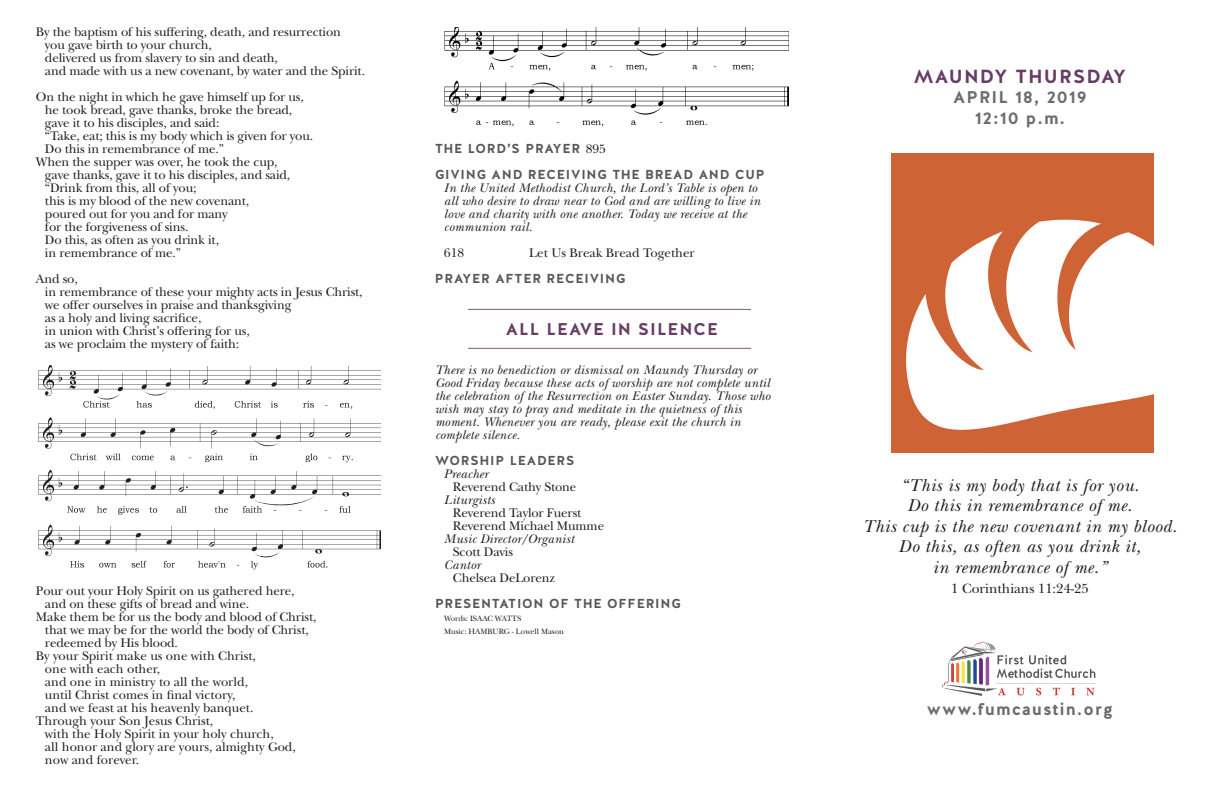
<style>
.page{position:relative;width:1224px;height:792px;background:#fff}
.page>*{position:absolute;margin:0;border:0;box-sizing:border-box;transform-origin:0 0}
.t1{font:700 19px "Halis R";letter-spacing:.06em;color:#663d65}
.t2{font:italic 18px/20.4px "New Baskerville Std";letter-spacing:.03em;color:#231f20;text-align:center}
.t3{font:700 17px/20.4px "Halis R";letter-spacing:.06em;color:#6c6d70;text-align:center}
.t4{font:700 17px "Halis R";letter-spacing:.06em;color:#663d65}
.t5{font:14px "New Baskerville Std";color:#231f20}
.t6{font:13px/13px "New Baskerville Std";letter-spacing:-.01em;color:#231f20}
.t7{font:italic 13px/13px "New Baskerville Std";letter-spacing:.02em;color:#231f20}
.t8{font:700 13px/26px "Halis R";letter-spacing:.06em;color:#57585a}
.t9{font:8px/13px "New Baskerville Std";color:#231f20}
.s1{font-family:"New Baskerville Std";font-weight:400;color:#231f20}
</style>
<div class="page">
<img style="left:38px;top:365px;width:343px;height:204px">
<img style="left:444px;top:27px;width:345px;height:100px">
<hr style="left:468px;top:309px;width:283px;height:1px;background:#7f5c79">
<hr style="left:468px;top:348px;width:283px;height:1px;background:#7f5c79">
<img style="left:891px;top:153px;width:262px;height:299px">
<img style="left:943px;top:642px;width:153px;height:54px">
<p class="t6" style="left:45px;top:25px;width:322px;text-indent:-9px">By the baptism of his suffering, death, and resurrection<br>you gave birth to your church,<br>delivered us from slavery to sin and death,<br>and made with us a new covenant, by water and the Spirit.</p>
<p class="t6" style="left:36px;top:90px;width:269px">On the night in which he gave himself up for us,</p>
<p class="t6" style="left:45px;top:103px;width:249px">he took bread, gave thanks, broke the bread,</p>
<p class="t6" style="left:45px;top:116px;width:176px">gave it to his disciples, and said:</p>
<p class="t6" style="left:45px;top:129px;width:270px">“Take, eat; this is my body which is given for you.</p>
<p class="t6" style="left:45px;top:142px;width:181px">Do this in remembrance of me.”</p>
<p class="t6" style="left:36px;top:155px;width:243px">When the supper was over, he took the cup,</p>
<p class="t6" style="left:45px;top:168px;width:247px">gave thanks, gave it to his disciples, and said,</p>
<p class="t6" style="left:45px;top:181px;width:153px">“Drink from this, all of you;</p>
<p class="t6" style="left:45px;top:194px;width:206px">this is my blood of the new covenant,</p>
<p class="t6" style="left:45px;top:207px;width:184px">poured out for you and for many</p>
<p class="t6" style="left:45px;top:220px;width:145px">for the forgiveness of sins.</p>
<p class="t6" style="left:45px;top:233px;width:176px">Do this, as often as you drink it,</p>
<p class="t6" style="left:45px;top:246px;width:138px">in remembrance of me.”</p>
<p class="t6" style="left:45px;top:272px;width:319px;text-indent:-9px">And so,<br>in remembrance of these your mighty acts in Jesus Christ, we offer ourselves in praise and thanksgiving<br>as a holy and living sacrifice,<br>in union with Christ’s offering for us,<br>as we proclaim the mystery of faith:</p>
<p class="t6" style="left:36px;top:584px;width:260px">Pour out your Holy Spirit on us gathered here,</p>
<p class="t6" style="left:45px;top:597px;width:206px">and on these gifts of bread and wine.</p>
<p class="t6" style="left:36px;top:610px;width:282px">Make them be for us the body and blood of Christ,</p>
<p class="t6" style="left:45px;top:623px;width:265px">that we may be for the world the body of Christ,</p>
<p class="t6" style="left:45px;top:636px;width:134px">redeemed by His blood.</p>
<p class="t6" style="left:36px;top:649px;width:221px">By your Spirit make us one with Christ,</p>
<p class="t6" style="left:45px;top:662px;width:117px">one with each other,</p>
<p class="t6" style="left:45px;top:675px;width:205px">and one in ministry to all the world,</p>
<p class="t6" style="left:45px;top:688px;width:192px">until Christ comes in final victory,</p>
<p class="t6" style="left:45px;top:701px;width:210px">and we feast at his heavenly banquet.</p>
<p class="t6" style="left:36px;top:714px;width:179px">Through your Son Jesus Christ,</p>
<p class="t6" style="left:45px;top:727px;width:230px">with the Holy Spirit in your holy church,</p>
<p class="t6" style="left:45px;top:740px;width:252px">all honor and glory are yours, almighty God,</p>
<p class="t6" style="left:45px;top:753px;width:96px">now and forever.</p>
<p class="t8" style="left:435px;top:136px;width:331px">THE LORD’S PRAYER <span class="s1">895<br></span>GIVING AND RECEIVING THE BREAD AND CUP</p>
<p class="t7" style="left:444px;top:181px;width:318px">In the United Methodist Church, the Lord’s Table is open to all who desire to draw near to God and are willing to live in love and charity with one another. Today we receive at the communion rail.</p>
<p class="t6" style="left:444px;top:246px;width:22px">618</p>
<p class="t6" style="left:529px;top:246px;width:167px">Let Us Break Bread Together</p>
<p class="t8" style="left:435px;top:266px;width:192px">PRAYER AFTER RECEIVING</p>
<h3 class="t4" style="left:506px;top:318px;width:214px">ALL LEAVE IN SILENCE</h3>
<p class="t7" style="left:435px;top:363px;width:337px">There is no benediction or dismissal on Maundy Thursday or Good Friday because these acts of worship are not complete until the celebration of the Resurrection on Easter Sunday. Those who wish may stay to pray and meditate in the quietness of this moment. Whenever you are ready, please exit the church in complete silence.</p>
<p class="t8" style="left:435px;top:448px;width:141px">WORSHIP LEADERS</p>
<p class="t7" style="left:444px;top:467px;width:46px">Preacher</p>
<p class="t6" style="left:453px;top:480px;width:125px">Reverend Cathy Stone</p>
<p class="t7" style="left:444px;top:493px;width:53px">Liturgists</p>
<p class="t6" style="left:453px;top:506px;width:153px">Reverend Taylor Fuerst<br>Reverend Michael Mumme</p>
<p class="t7" style="left:444px;top:532px;width:132px">Music Director/Organist</p>
<p class="t6" style="left:453px;top:545px;width:62px">Scott Davis</p>
<p class="t7" style="left:444px;top:558px;width:38px">Cantor</p>
<p class="t6" style="left:453px;top:571px;width:104px">Chelsea DeLorenz</p>
<p class="t8" style="left:435px;top:591px;width:247px">PRESENTATION OF THE OFFERING</p>
<p class="t9" style="left:444px;top:612px;width:122px">Words: ISAAC WATTS<br>Music: HAMBURG - Lowell Mason</p>
<h1 class="t1" style="left:914px;top:64px;width:214px">MAUNDY THURSDAY</h1>
<h3 class="t3" style="left:953px;top:88px;width:135px">APRIL 18, 2019<br>12:10 p.m.</h3>
<h2 class="t2" style="left:863px;top:475px;width:316px">“This is my body that is for you.<br>Do this in remembrance of me.<br>This cup is the new covenant in my blood.<br>Do this, as often as you drink it,<br>in remembrance of me.”</h2>
<p class="t5" style="left:951px;top:580px;width:139px">1 Corinthians 11:24-25</p>
<h3 class="t3" style="left:927px;top:700px;width:188px">www.fumcaustin.org</h3>
</div>
